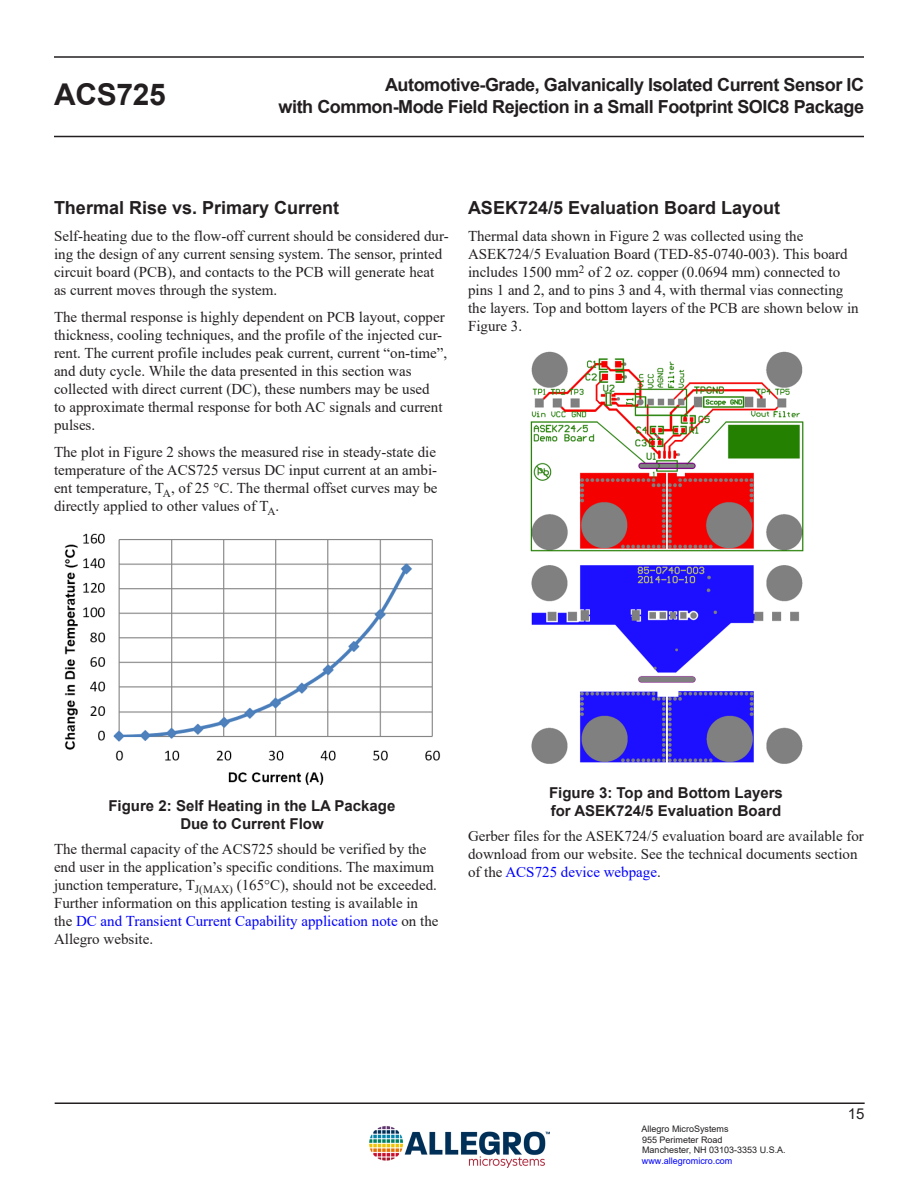
<style>
.page{position:relative;width:918px;height:1188px;background:#fff}
.page>*{position:absolute;margin:0;border:0;box-sizing:border-box;transform-origin:0 0}
.t1{font:700 30px "Arial";letter-spacing:-.01em;color:#231f20}
.Heading_2{font:700 18px "Arial";letter-spacing:-.025em;color:#231f20}
.Heading_2-2{font:700 18px "Arial";color:#231f20}
.Normal_-_Follow_Page{font:15px/18px "Times New Roman";color:#231f20}
.t2{font:700 15px/18px "Arial";color:#231f20;text-align:center}
.t3{font:15px "Arial";color:#231f20}
.t4{font:9px/10.8px "Arial";color:#231f20}
.t5{font:9px "Arial";color:#00f}
.s1{color:#00f}
</style>
<div class="page">
<hr style="left:55px;top:1102px;width:810px;height:2px;background:#231f20">
<hr style="left:54px;top:136px;width:810px;height:1px;background:#231f20">
<hr style="left:54px;top:56px;width:810px;height:2px;background:#231f20">
<img style="left:370px;top:1126px;width:180px;height:42px">
<img style="left:64px;top:533px;width:377px;height:252px">
<img style="left:530px;top:351px;width:274px;height:413px">
<h1 class="t1" style="left:54px;top:74px;width:113px">ACS725</h1>
<p class="Heading_2" style="left:385px;top:72px;width:480px">Automotive-Grade, Galvanically Isolated Current Sensor IC</p>
<p class="Heading_2" style="left:279px;top:94px;width:587px">with Common-Mode Field Rejection in a Small Footprint SOIC8 Package</p>
<p class="Heading_2-2" style="left:54px;top:195px;width:287px">Thermal Rise vs. Primary Current</p>
<p class="Normal_-_Follow_Page" style="left:54px;top:227px;width:396px">Self-heating due to the flow-off current should be considered dur&shy;ing the design of any current sensing system. The sensor, printed circuit board (PCB), and contacts to the PCB will generate heat as current moves through the system.</p>
<p class="Normal_-_Follow_Page" style="left:54px;top:308px;width:395px">The thermal response is highly dependent on PCB layout, copper thickness, cooling techniques, and the profile of the injected cur&shy;rent. The current profile includes peak current, current “on-time”, and duty cycle. While the data presented in this section was collected with direct current (DC), these numbers may be used<br>to approximate thermal response for both AC signals and current pulses.</p>
<p class="Normal_-_Follow_Page" style="left:54px;top:443px;width:385px;text-align:justify">The plot in Figure 2 shows the measured rise in steady-state die temperature of the ACS725 versus DC input current at an ambi&shy;ent temperature, T<sub>A</sub>, of 25 °C. The thermal offset curves may be directly applied to other values of T<sub>A</sub>.</p>
<p class="Heading_2-2" style="left:468px;top:195px;width:314px">ASEK724/5 Evaluation Board Layout</p>
<p class="Normal_-_Follow_Page" style="left:468px;top:227px;width:392px">Thermal data shown in Figure 2 was collected using the ASEK724/5 Evaluation Board (TED-85-0740-003). This board includes 1500 mm<sup>2</sup> of 2 oz. copper (0.0694 mm) connected to pins 1 and 2, and to pins 3 and 4, with thermal vias connecting the layers. Top and bottom layers of the PCB are shown below in Figure 3.</p>
<p class="t2" style="left:108px;top:797px;width:289px">Figure 2: Self Heating in the LA Package<br>Due to Current Flow</p>
<p class="Normal_-_Follow_Page" style="left:54px;top:839px;width:386px">The thermal capacity of the ACS725 should be verified by the end user in the application’s specific conditions. The maximum junction temperature, T<sub>J(MAX)</sub> (165°C), should not be exceeded.<br>Further information on this application testing is available in the <span class="s1">DC and Transient Current Capability application note</span> on the Allegro website.</p>
<p class="t2" style="left:549px;top:784px;width:235px;text-align:left">Figure 3: Top and Bottom Layers for ASEK724/5 Evaluation Board</p>
<p class="Normal_-_Follow_Page" style="left:468px;top:826px;width:397px">Gerber files for the ASEK724/5 evaluation board are available for download from our website. See the technical documents section of the <span class="s1">ACS725 device webpage</span>.</p>
<p class="t4" style="left:642px;top:1123px;width:146px">Allegro MicroSystems<br>955 Perimeter Road<br>Manchester, NH 03103-3353 U.S.A.</p>
<p class="t5" style="left:642px;top:1155px;width:92px">www.allegromicro.com</p>
<p class="t3" style="left:848px;top:1103px;width:18px">15</p>
</div>
